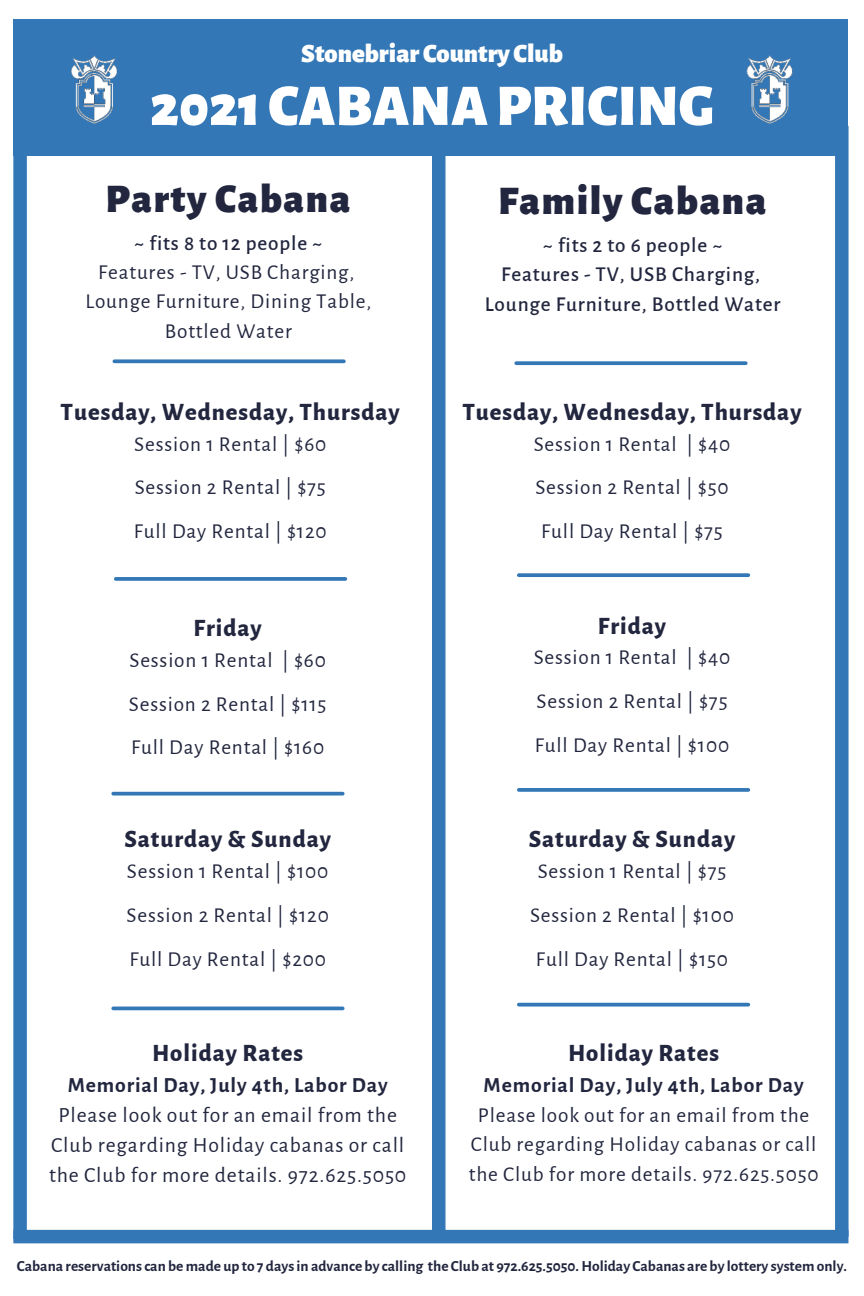
<style>
.page{position:relative;width:864px;height:1296px;background:#fff}
.page>*{position:absolute;margin:0;border:0;box-sizing:border-box;transform-origin:0 0}
.t1{font:900 58.9px "Alegreya Sans";color:#fff}
.t2{font:900 40.95px "Alegreya Sans";letter-spacing:.04em;color:#22263e}
.t3{font:900 26.35px "Alegreya Sans";color:#fff}
.t4{font:800 24.55px "Alegreya Sans";letter-spacing:.04em;color:#22263e}
.t5{font:21.65px/30px "Alegreya Sans";letter-spacing:.04em;color:#22263e;text-align:center}
.t6{font:700 21.65px "Alegreya Sans";letter-spacing:.04em;color:#22263e}
.t7{font:21.2px/29.6px "Alegreya Sans";letter-spacing:.04em;color:#22263e;text-align:center}
.t8{font:500 21.2px "Alegreya Sans";letter-spacing:.04em;color:#22263e}
.t9{font:700 15.4px "Alegreya Sans";color:#22263e}
</style>
<div class="page">
<div style="left:432px;top:153px;width:13px;height:1084px;background:#3377b6"></div>
<div style="left:13px;top:19px;width:835px;height:137px;background:#3377b6"></div>
<img style="left:71px;top:55px;width:47px;height:69px">
<img style="left:746px;top:55px;width:47px;height:69px">
<div style="left:13px;top:142px;width:14px;height:1097px;background:#3377b6"></div>
<div style="left:835px;top:126px;width:14px;height:1111px;background:#3377b6"></div>
<div style="left:13px;top:1230px;width:835px;height:13px;background:#3377b6"></div>
<svg style="left:116px;top:577px;width:229px;height:4px"></svg>
<svg style="left:113px;top:792px;width:230px;height:4px"></svg>
<hr style="left:113px;top:1007px;width:230px;height:3px;background:#3377b6">
<svg style="left:114px;top:359px;width:230px;height:4px"></svg>
<svg style="left:519px;top:573px;width:229px;height:4px"></svg>
<svg style="left:519px;top:788px;width:229px;height:4px"></svg>
<svg style="left:519px;top:1003px;width:229px;height:4px"></svg>
<svg style="left:516px;top:361px;width:230px;height:4px"></svg>
<p class="t3" style="left:301px;top:41px;width:263px">Stonebriar Country Club</p>
<p class="t1" style="left:150px;top:78px;width:565px">2021 CABANAPRICING</p>
<p class="t2" style="left:106px;top:180px;width:246px">Party Cabana</p>
<p class="t8" style="left:134px;top:233px;width:190px">~ fits 8 to 12 people ~</p>
<p class="t7" style="left:98px;top:258px;width:258px">Features - TV, USB Charging,</p>
<p class="t7" style="left:85px;top:287px;width:287px;line-height:29.4px">Lounge Furniture, Dining Table,<br>Bottled Water</p>
<p class="t4" style="left:61px;top:400px;width:341px">Tuesday, Wednesday, Thursday</p>
<p class="t7" style="left:134px;top:429px;width:194px">Session 1 Rental | $60</p>
<p class="t7" style="left:135px;top:473px;width:193px">Session 2 Rental | $75</p>
<p class="t7" style="left:134px;top:517px;width:194px">Full Day Rental | $120</p>
<p class="t4" style="left:194px;top:616px;width:70px">Friday</p>
<p class="t7" style="left:130px;top:646px;width:198px">Session 1 Rental | $60</p>
<p class="t7" style="left:129px;top:689px;width:199px">Session 2 Rental | $115</p>
<p class="t7" style="left:131px;top:733px;width:195px">Full Day Rental | $160</p>
<p class="t4" style="left:124px;top:828px;width:208px">Saturday &amp; Sunday</p>
<p class="t7" style="left:127px;top:857px;width:203px">Session 1 Rental | $100</p>
<p class="t7" style="left:127px;top:901px;width:204px">Session 2 Rental | $120</p>
<p class="t7" style="left:129px;top:944px;width:198px">Full Day Rental | $200</p>
<p class="t4" style="left:152px;top:1041px;width:153px">Holiday Rates</p>
<p class="t6" style="left:68px;top:1075px;width:322px">Memorial Day, July 4th, Labor Day</p>
<p class="t5" style="left:49px;top:1101px;width:359px">Please look out for an email from the<br>Club regarding Holiday cabanas or call the Club for more details. 972.625.5050</p>
<p class="t2" style="left:498px;top:181px;width:270px">Family Cabana</p>
<p class="t8" style="left:543px;top:235px;width:181px">~ fits 2 to 6 people ~</p>
<p class="t8" style="left:501px;top:264px;width:260px">Features - TV, USB Charging,</p>
<p class="t8" style="left:485px;top:294px;width:297px">Lounge Furniture, Bottled Water</p>
<p class="t4" style="left:462px;top:400px;width:341px">Tuesday, Wednesday, Thursday</p>
<p class="t7" style="left:534px;top:429px;width:198px">Session 1 Rental | $40</p>
<p class="t7" style="left:535px;top:473px;width:195px">Session 2 Rental | $50</p>
<p class="t7" style="left:541px;top:517px;width:183px">Full Day Rental | $75</p>
<p class="t4" style="left:598px;top:614px;width:70px">Friday</p>
<p class="t7" style="left:534px;top:643px;width:198px">Session 1 Rental | $40</p>
<p class="t7" style="left:537px;top:687px;width:193px">Session 2 Rental | $75</p>
<p class="t7" style="left:535px;top:731px;width:196px">Full Day Rental | $100</p>
<p class="t4" style="left:529px;top:828px;width:208px">Saturday &amp; Sunday</p>
<p class="t7" style="left:538px;top:857px;width:190px">Session 1 Rental | $75</p>
<p class="t7" style="left:530px;top:901px;width:205px">Session 2 Rental | $100</p>
<p class="t7" style="left:536px;top:944px;width:194px">Full Day Rental | $150</p>
<p class="t4" style="left:568px;top:1041px;width:153px">Holiday Rates</p>
<p class="t6" style="left:484px;top:1075px;width:322px">Memorial Day, July 4th, Labor Day</p>
<p class="t7" style="left:469px;top:1101px;width:351px">Please look out for an email from the<br>Club regarding Holiday cabanas or call the Club for more details. 972.625.5050</p>
<p class="t9" style="left:17px;top:1258px;width:832px">Cabana reservationscan be made up to 7 daysin advance by calling the Club at 972.625.5050.Holiday Cabanas are by lottery system only.</p>
</div>
